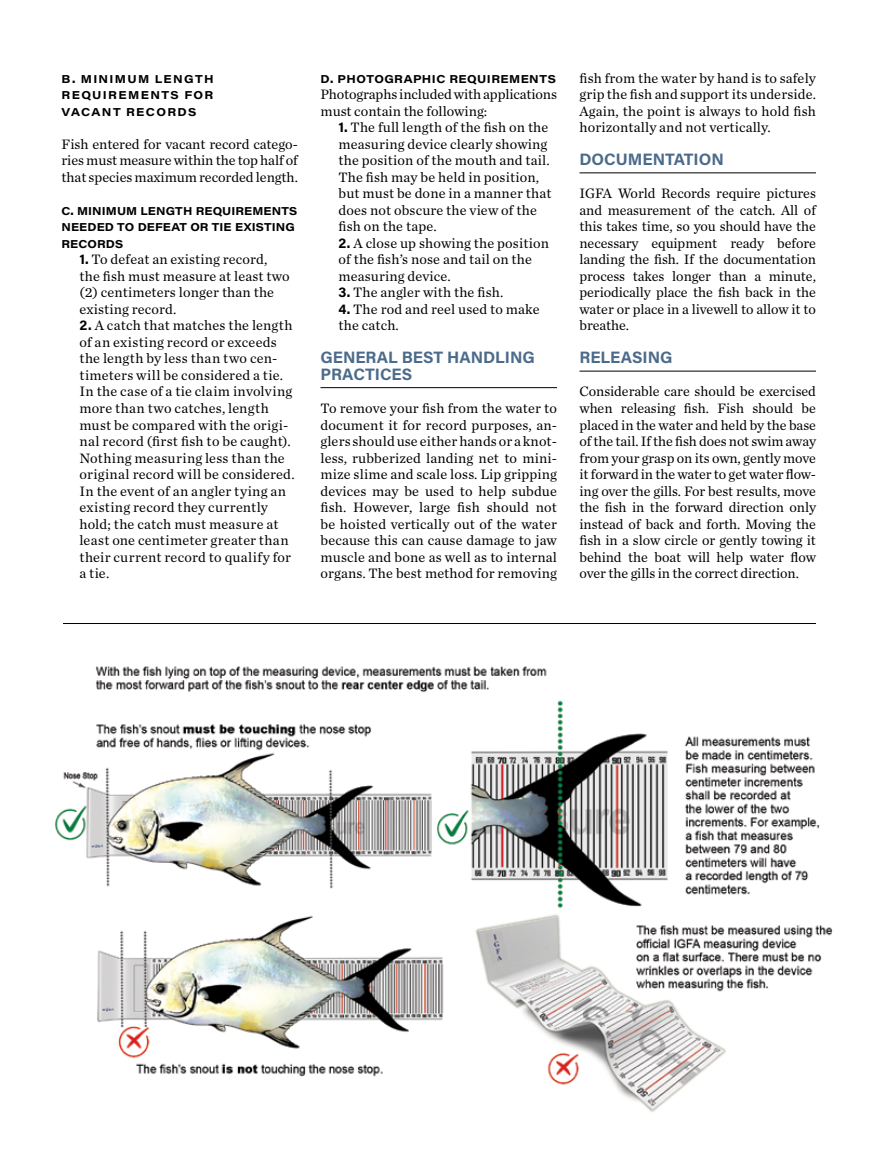
<style>
.page{position:relative;width:891px;height:1175px;background:#fff}
.page>*{position:absolute;margin:0;border:0;box-sizing:border-box;transform-origin:0 0}
.t1{font:700 16.5px/16.5px "Acumin Pro";color:#4c6b8b}
.t2{font:14.25px/16.5px "Chronicle Text G1";letter-spacing:.01em;color:#000;text-align:justify}
.t3{font:14.25px/16.5px "Chronicle Text G1";letter-spacing:-.01em;color:#000}
.t4{font:700 11.25px/16.5px "Acumin Pro Wide";letter-spacing:.04em;color:#000;text-align:justify}
.t5{font:700 11.25px/16.5px "Acumin Pro Wide";letter-spacing:.01em;color:#000}
.s1{font-family:"Acumin Pro";font-weight:700}
</style>
<div class="page">
<hr style="left:321px;top:387px;width:236px;height:1px;background:#000">
<hr style="left:579px;top:173px;width:237px;height:1px;background:#000">
<hr style="left:579px;top:371px;width:237px;height:1px;background:#000">
<img style="left:55px;top:666px;width:778px;height:446px">
<hr style="left:63px;top:623px;width:753px;height:1px;background:#000">
<p class="t4" style="left:62px;top:70px;width:154px">B. MINIMUM LENGTH REQUIREMENTS FOR VACANT RECORDS</p>
<p class="t2" style="left:62px;top:135px;width:238px">Fish entered for vacant record catego&shy;ries must measure within the top half of that species maximum recorded length.</p>
<p class="t5" style="left:62px;top:202px;width:238px">C. MINIMUM LENGTH REQUIREMENTS<br>NEEDED TO DEFEAT OR TIE EXISTING<br>RECORDS</p>
<p class="t2" style="left:80px;top:250px;width:212px;text-align:left"><span class="s1">1.</span> To defeat an existing record, the fish must measure at least two (2) centimeters longer than the existing record.</p>
<p class="t2" style="left:80px;top:316px;width:217px;text-align:left"><span class="s1">2.</span> A catch that matches the length of an existing record or exceeds the length by less than two cen&shy;timeters will be considered a tie.<br>In the case of a tie claim involving more than two catches, length must be compared with the origi&shy;nal record (first fish to be caught).<br>Nothing measuring less than the original record will be considered.<br>In the event of an angler tying an existing record they currently hold; the catch must measure at least one centimeter greater than their current record to qualify for a tie.</p>
<p class="t4" style="left:321px;top:70px;width:237px">D. PHOTOGRAPHIC REQUIREMENTS</p>
<p class="t3" style="left:321px;top:85px;width:238px">Photographs included with applications must contain the following:</p>
<p class="t2" style="left:338px;top:118px;width:214px;text-align:left"><span class="s1">1.</span> The full length of the fish on the measuring device clearly showing the position of the mouth and tail.<br>The fish may be held in position, but must be done in a manner that does not obscure the view of the fish on the tape.</p>
<p class="t2" style="left:338px;top:234px;width:212px;text-align:left"><span class="s1">2.</span> A close up showing the position of the fish’s nose and tail on the measuring device.</p>
<p class="t2" style="left:338px;top:283px;width:166px"><span class="s1">3.</span> The angler with the fish.</p>
<p class="t2" style="left:338px;top:300px;width:203px"><span class="s1">4.</span> The rod and reel used to make the catch.</p>
<p class="t1" style="left:321px;top:349px;width:216px">GENERAL BEST HANDLING<br>PRACTICES</p>
<p class="t2" style="left:321px;top:399px;width:238px">To remove your fish from the water to document it for record purposes, an&shy;glers should use either hands or a knot&shy;less, rubberized landing net to mini&shy;mize slime and scale loss. Lip gripping devices may be used to help subdue fish. However, large fish should not be hoisted vertically out of the water because this can cause damage to jaw muscle and bone as well as to internal organs. The best method for removing</p>
<p class="t2" style="left:579px;top:69px;width:238px">fish from the water by hand is to safely grip the fish and support its underside.<br>Again, the point is always to hold fish horizontally and not vertically.</p>
<p class="t1" style="left:579px;top:150px;width:146px">DOCUMENTATION</p>
<p class="t2" style="left:580px;top:184px;width:238px">IGFA World Records require pictures and measurement of the catch. All of this takes time, so you should have the necessary equipment ready before landing the fish. If the documentation process takes longer than a minute, periodically place the fish back in the water or place in a livewell to allow it to breathe.</p>
<p class="t1" style="left:580px;top:349px;width:95px">RELEASING</p>
<p class="t2" style="left:580px;top:383px;width:238px">Considerable care should be exercised when releasing fish. Fish should be placed in the water and held by the base of the tail. If the fish does not swim away from your grasp on its own, gently move it forward in the water to get water flow&shy;ing over the gills. For best results, move the fish in the forward direction only instead of back and forth. Moving the fish in a slow circle or gently towing it behind the boat will help water flow over the gills in the correct direction.</p>
</div>
